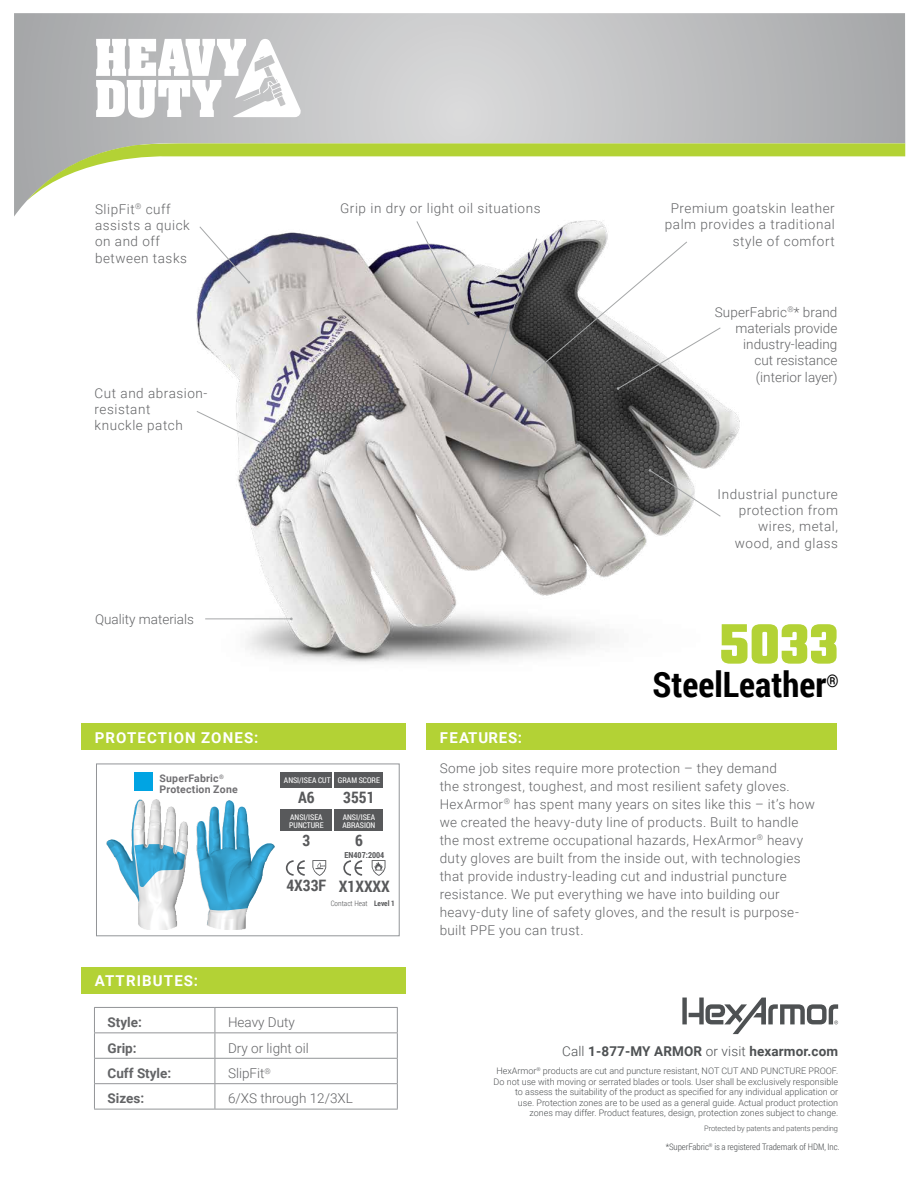
<style>
.page{position:relative;width:918px;height:1188px;background:#fff}
.page>*{position:absolute;margin:0;border:0;box-sizing:border-box;transform-origin:0 0}
.t1{font:700 61.5px "Teko";color:#b3d235}
.t2{font:700 34.95px "Roboto Condensed";color:#000}
.t3{font:700 15.75px "Roboto Condensed";color:#58595b}
.t4{font:700 15px "Roboto";letter-spacing:.075em;color:#fff}
.t5{font:300 13.5px/16.2px "Roboto";letter-spacing:.025em;color:#636466}
.t6{font:300 13.5px/16.2px "Roboto";color:#636466;text-align:right}
.t7{font:700 13.5px "Roboto";letter-spacing:.01em;color:#4e5153}
.t8{font:700 13.5px "Roboto";color:#636466}
.t9{font:700 10.5px/10.5px "Roboto";letter-spacing:.02em;color:#717073}
.t10{font:300 9px/10.5px "Roboto";color:#4e5153;text-align:right}
.t11{font:300 9px "Roboto Condensed";letter-spacing:-.01em;color:#4e5153}
.t12{font:700 8.25px "Roboto Condensed";color:#58595b}
.t13{font:7.8px/7.8px "Roboto Condensed";color:#fff}
.t14{font:300 7.5px "Roboto";letter-spacing:-.01em;color:#4e5153}
.t15{font:300 7.5px "Roboto Condensed";color:#58595b}
.s1{font-weight:700}
.s2{font-weight:300}
</style>
<div class="page">
<svg style="left:14px;top:13px;width:891px;height:203px"></svg>
<svg style="left:27px;top:143px;width:878px;height:58px"></svg>
<svg style="left:96px;top:38px;width:206px;height:80px"></svg>
<div style="left:81px;top:723px;width:324px;height:27px;background:#b3d235"></div>
<div style="left:81px;top:967px;width:324px;height:27px;background:#b3d235"></div>
<svg style="left:682px;top:998px;width:156px;height:36px"></svg>
<img style="left:144px;top:115px;width:695px;height:695px">
<div style="left:96px;top:764px;width:304px;height:172px;border:1px solid #939598"></div>
<img style="left:138px;top:800px;width:50px;height:130px">
<svg style="left:197px;top:800px;width:78px;height:128px"></svg>
<svg style="left:107px;top:800px;width:78px;height:102px"></svg>
<div style="left:135px;top:773px;width:18px;height:18px;background:#00a4e3"></div>
<hr style="left:94px;top:1007px;width:121px;height:1px;background:#939598">
<hr style="left:215px;top:1007px;width:183px;height:1px;background:#939598">
<hr style="left:94px;top:1032px;width:121px;height:1px;background:#939598">
<hr style="left:215px;top:1032px;width:183px;height:1px;background:#939598">
<hr style="left:94px;top:1058px;width:121px;height:1px;background:#939598">
<hr style="left:215px;top:1058px;width:183px;height:1px;background:#939598">
<hr style="left:94px;top:1083px;width:121px;height:1px;background:#939598">
<svg style="left:94px;top:1008px;width:1px;height:101px"></svg>
<hr style="left:215px;top:1083px;width:183px;height:1px;background:#939598">
<svg style="left:215px;top:1008px;width:1px;height:101px"></svg>
<svg style="left:397px;top:1008px;width:1px;height:101px"></svg>
<hr style="left:94px;top:1109px;width:121px;height:1px;background:#939598">
<hr style="left:215px;top:1109px;width:183px;height:1px;background:#939598">
<svg style="left:196px;top:410px;width:82px;height:41px"></svg>
<svg style="left:487px;top:238px;width:234px;height:152px"></svg>
<hr style="left:205px;top:619px;width:86px;height:1px;background:#a5a7a8">
<svg style="left:416px;top:220px;width:54px;height:105px"></svg>
<svg style="left:649px;top:469px;width:72px;height:48px"></svg>
<svg style="left:199px;top:226px;width:51px;height:58px"></svg>
<svg style="left:372px;top:860px;width:13px;height:16px"></svg>
<svg style="left:343px;top:860px;width:19px;height:16px"></svg>
<svg style="left:286px;top:860px;width:19px;height:16px"></svg>
<svg style="left:312px;top:860px;width:14px;height:16px"></svg>
<div style="left:281px;top:772px;width:51px;height:16px;background:#58595b"></div>
<div style="left:334px;top:772px;width:49px;height:16px;background:#58595b"></div>
<div style="left:281px;top:810px;width:51px;height:21px;background:#58595b"></div>
<div style="left:334px;top:810px;width:49px;height:21px;background:#58595b"></div>
<p class="t5" style="left:95px;top:201px;width:96px">SlipFit<sup>®</sup> cuff assists a quick on and off between tasks</p>
<p class="t5" style="left:95px;top:384px;width:114px">Cut and abrasion&shy;resistant<br>knuckle patch</p>
<p class="t6" style="left:95px;top:611px;width:101px">Quality materials</p>
<p class="t5" style="left:340px;top:200px;width:202px">Grip in dry or light oil situations</p>
<p class="t4" style="left:95px;top:727px;width:165px">PROTECTION ZONES:</p>
<p class="t4" style="left:440px;top:727px;width:84px">FEATURES:</p>
<p class="t5" style="left:665px;top:200px;width:171px;text-align:right">Premium goatskin leather palm provides a traditional style of comfort</p>
<p class="t6" style="left:715px;top:303px;width:124px">SuperFabric<sup>®</sup>* brand materials provide industry-leading<br>cut resistance (interior layer)</p>
<p class="t5" style="left:718px;top:486px;width:122px;text-align:right">Industrial puncture protection from wires, metal, wood, and glass</p>
<h1 class="t1" style="left:719px;top:605px;width:122px">5033</h1>
<h2 class="t2" style="left:653px;top:660px;width:188px">SteelLeather<sup>®</sup></h2>
<p class="t9" style="left:159px;top:773px;width:80px">SuperFabric<sup>®<br></sup>Protection Zone</p>
<p class="t4" style="left:95px;top:971px;width:105px">ATTRIBUTES:</p>
<p class="t13" style="left:284px;top:776px;width:97px">ANSI/ISEA CUT GRAM SCORE</p>
<p class="t3" style="left:298px;top:787px;width:18px">A6</p>
<p class="t3" style="left:343px;top:787px;width:33px">3551</p>
<p class="t13" style="left:289px;top:814px;width:36px">ANSI/ISEA<br>PUNCTURE</p>
<p class="t3" style="left:303px;top:829px;width:9px">3</p>
<p class="t13" style="left:342px;top:814px;width:34px">ANSI/ISEA<br>ABRASION</p>
<p class="t3" style="left:355px;top:829px;width:9px">6</p>
<p class="t3" style="left:286px;top:875px;width:42px">4X33F</p>
<p class="t12" style="left:344px;top:849px;width:41px">EN407:2004</p>
<p class="t3" style="left:339px;top:875px;width:53px">X1XXXX</p>
<p class="t15" style="left:331px;top:898px;width:66px">Contact Heat <span class="s1">Level 1</span></p>
<p class="t8" style="left:108px;top:1013px;width:36px">Style:</p>
<p class="t6" style="left:228px;top:1014px;width:68px">Heavy Duty</p>
<p class="t8" style="left:108px;top:1038px;width:31px">Grip:</p>
<p class="t6" style="left:228px;top:1039px;width:82px">Dry or light oil</p>
<p class="t8" style="left:108px;top:1064px;width:65px">Cuff Style:</p>
<p class="t6" style="left:228px;top:1065px;width:44px">SlipFit<sup>®</sup></p>
<p class="t8" style="left:108px;top:1089px;width:38px">Sizes:</p>
<p class="t6" style="left:228px;top:1090px;width:126px">6/XS through 12/3XL</p>
<p class="t5" style="left:440px;top:758px;width:377px;line-height:18px">Some job sites require more protection – they demand<br>the strongest, toughest, and most resilient safety gloves.<br>HexArmor<sup>®</sup> has spent many years on sites like this – it’s how we created the heavy-duty line of products. Built to handle the most extreme occupational hazards, HexArmor<sup>®</sup> heavy duty gloves are built from the inside out, with technologies that provide industry-leading cut and industrial puncture resistance. We put everything we have into building our heavy-duty line of safety gloves, and the result is purpose&shy;built PPE you can trust.</p>
<p class="t7" style="left:562px;top:1042px;width:277px"><span class="s2">Call</span> 1-877-MY ARMOR <span class="s2">or visit</span> hexarmor.com</p>
<p class="t10" style="left:494px;top:1065px;width:346px">HexArmor<sup>®</sup> products are cut and puncture resistant, NOT CUT AND PUNCTURE PROOF.<br>Do not use with moving or serrated blades or tools. User shall be exclusively responsible to assess the suitability of the product as specified for any individual application or<br>use. Protection zones are to be used as a general guide. Actual product protection zones may differ. Product features, design, protection zones subject to change.</p>
<p class="t14" style="left:704px;top:1123px;width:135px">Protected by patents and patents pending</p>
<p class="t11" style="left:666px;top:1141px;width:175px">*SuperFabric<sup>®</sup> is a registered Trademark of HDM, Inc.</p>
</div>
